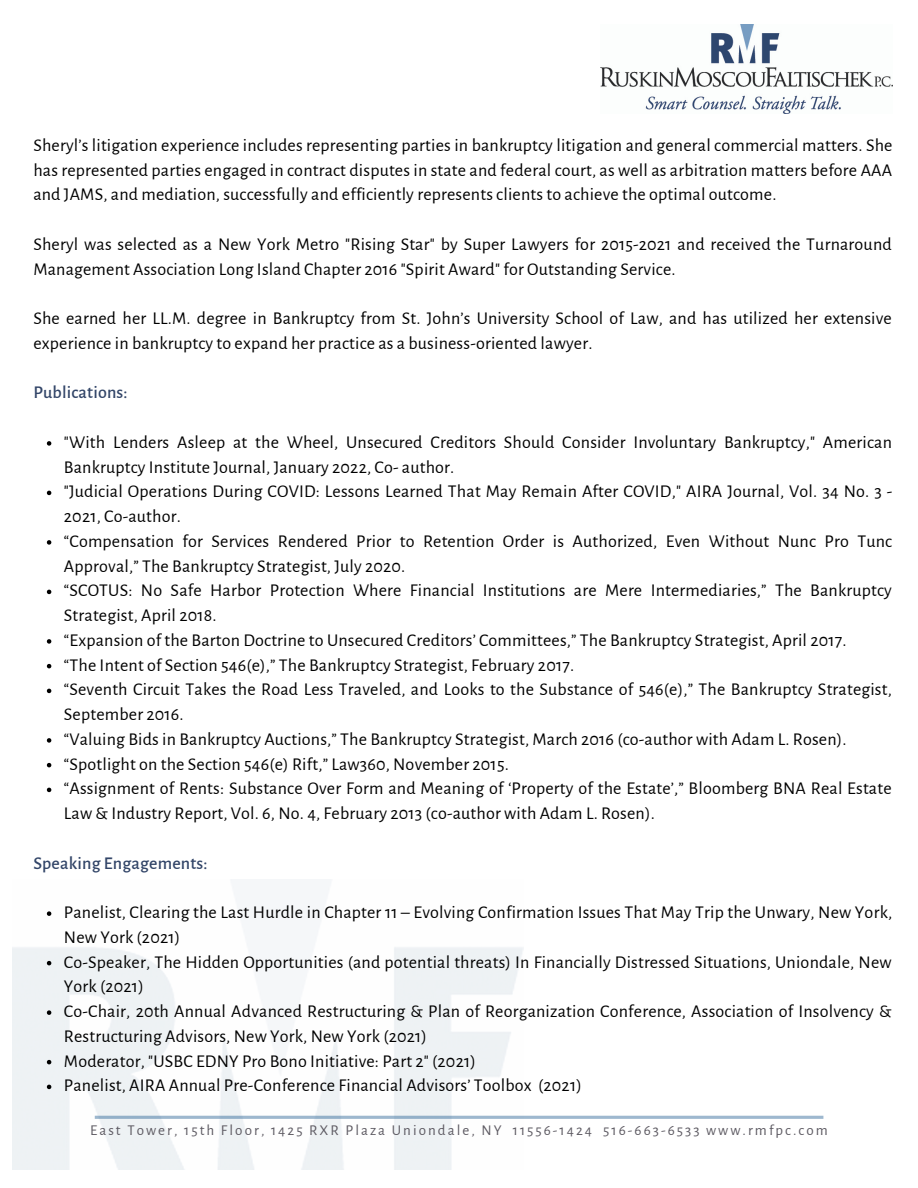
<style>
.page{position:relative;width:918px;height:1188px;background:#fff}
.page>*{position:absolute;margin:0;border:0;box-sizing:border-box;transform-origin:0 0}
.t1{font:18px/24.8px "Alegreya Sans";letter-spacing:.01em;color:#000}
.t2{font:500 18px "Alegreya Sans";letter-spacing:.01em;color:#324568}
.t3{font:15px "Alegreya Sans";letter-spacing:.135em;color:#5d5a62}
</style>
<div class="page">
<img style="left:600px;top:25px;width:293px;height:89px">
<svg style="left:95px;top:1116px;width:728px;height:3px;background:#9fb8cf"></svg>
<svg style="left:47px;top:441px;width:4px;height:5px"></svg>
<svg style="left:47px;top:491px;width:4px;height:4px"></svg>
<svg style="left:47px;top:540px;width:4px;height:5px"></svg>
<svg style="left:47px;top:590px;width:4px;height:4px"></svg>
<svg style="left:47px;top:639px;width:4px;height:5px"></svg>
<svg style="left:47px;top:664px;width:4px;height:4px"></svg>
<svg style="left:47px;top:689px;width:4px;height:4px"></svg>
<svg style="left:47px;top:738px;width:4px;height:5px"></svg>
<svg style="left:47px;top:763px;width:4px;height:4px"></svg>
<svg style="left:47px;top:788px;width:4px;height:4px"></svg>
<svg style="left:47px;top:911px;width:4px;height:5px"></svg>
<svg style="left:29px;top:946px;width:46px;height:19px"></svg>
<svg style="left:47px;top:1010px;width:4px;height:5px"></svg>
<div style="left:30px;top:1037px;width:46px;height:52px;background:#eef2f4"></div>
<p class="t1" style="left:33px;top:133px;width:861px;text-align:justify">Sheryl’s litigation experience includes representing parties in bankruptcy litigation and general commercial matters. She has represented parties engaged in contract disputes in state and federal court, as well as arbitration matters before AAA and JAMS, and mediation, successfully and efficiently represents clients to achieve the optimal outcome.</p>
<p class="t1" style="left:33px;top:232px;width:860px">Sheryl was selected as a New York Metro "Rising Star" by Super Lawyers for 2015-2021 and received the Turnaround<br>Management Association Long Island Chapter 2016 "Spirit Award" for Outstanding Service.</p>
<p class="t1" style="left:33px;top:306px;width:860px">She earned her LL.M. degree in Bankruptcy from St. John’s University School of Law, and has utilized her extensive experience in bankruptcy to expand her practice as a business-oriented lawyer.</p>
<p class="t2" style="left:33px;top:384px;width:96px">Publications:</p>
<p class="t1" style="left:64px;top:430px;width:830px">"With Lenders Asleep at the Wheel, Unsecured Creditors Should Consider Involuntary Bankruptcy," American<br>Bankruptcy Institute Journal, January 2022, Co- author.</p>
<p class="t1" style="left:64px;top:480px;width:830px">"Judicial Operations During COVID: Lessons Learned That May Remain After COVID," AIRA Journal, Vol. 34 No. 3 -<br>2021, Co-author.</p>
<p class="t1" style="left:64px;top:529px;width:830px">“Compensation for Services Rendered Prior to Retention Order is Authorized, Even Without Nunc Pro Tunc<br>Approval,” The Bankruptcy Strategist, July 2020.</p>
<p class="t1" style="left:64px;top:579px;width:829px">“SCOTUS: No Safe Harbor Protection Where Financial Institutions are Mere Intermediaries,” The Bankruptcy<br>Strategist, April 2018.</p>
<p class="t1" style="left:64px;top:628px;width:784px">“Expansion of the Barton Doctrine to Unsecured Creditors’ Committees,” The Bankruptcy Strategist, April 2017.</p>
<p class="t1" style="left:64px;top:653px;width:512px">“The Intent of Section 546(e),” The Bankruptcy Strategist, February 2017.</p>
<p class="t1" style="left:64px;top:678px;width:829px">“Seventh Circuit Takes the Road Less Traveled, and Looks to the Substance of 546(e),” The Bankruptcy Strategist,<br>September 2016.</p>
<p class="t1" style="left:64px;top:727px;width:784px">“Valuing Bids in Bankruptcy Auctions,” The Bankruptcy Strategist, March 2016 (co-author with Adam L. Rosen).</p>
<p class="t1" style="left:64px;top:752px;width:446px">“Spotlight on the Section 546(e) Rift,” Law360, November 2015.</p>
<p class="t1" style="left:64px;top:777px;width:829px">“Assignment of Rents: Substance Over Form and Meaning of ‘Property of the Estate’,” Bloomberg BNA Real Estate<br>Law &amp; Industry Report, Vol. 6, No. 4, February 2013 (co-author with Adam L. Rosen).</p>
<p class="t2" style="left:33px;top:854px;width:176px">Speaking Engagements:</p>
<p class="t1" style="left:64px;top:900px;width:830px">Panelist, Clearing the Last Hurdle in Chapter 11 – Evolving Confirmation Issues That May Trip the Unwary, New York,<br>New York (2021)</p>
<p class="t1" style="left:64px;top:950px;width:829px">Co-Speaker, The Hidden Opportunities (and potential threats) In Financially Distressed Situations, Uniondale, New<br>York (2021)</p>
<p class="t1" style="left:64px;top:999px;width:829px">Co-Chair, 20th Annual Advanced Restructuring &amp; Plan of Reorganization Conference, Association of Insolvency &amp;<br>Restructuring Advisors, New York, New York (2021)</p>
<p class="t1" style="left:64px;top:1049px;width:413px">Moderator, "USBC EDNY Pro Bono Initiative: Part 2" (2021)</p>
<p class="t1" style="left:64px;top:1074px;width:519px">Panelist, AIRA Annual Pre-Conference Financial Advisors’ Toolbox (2021)</p>
<p class="t3" style="left:90px;top:1123px;width:739px">East Tower, 15th Floor, 1425 RXR Plaza Uniondale, NY 11556-1424 516-663-6533 www.rmfpc.com</p>
</div>
